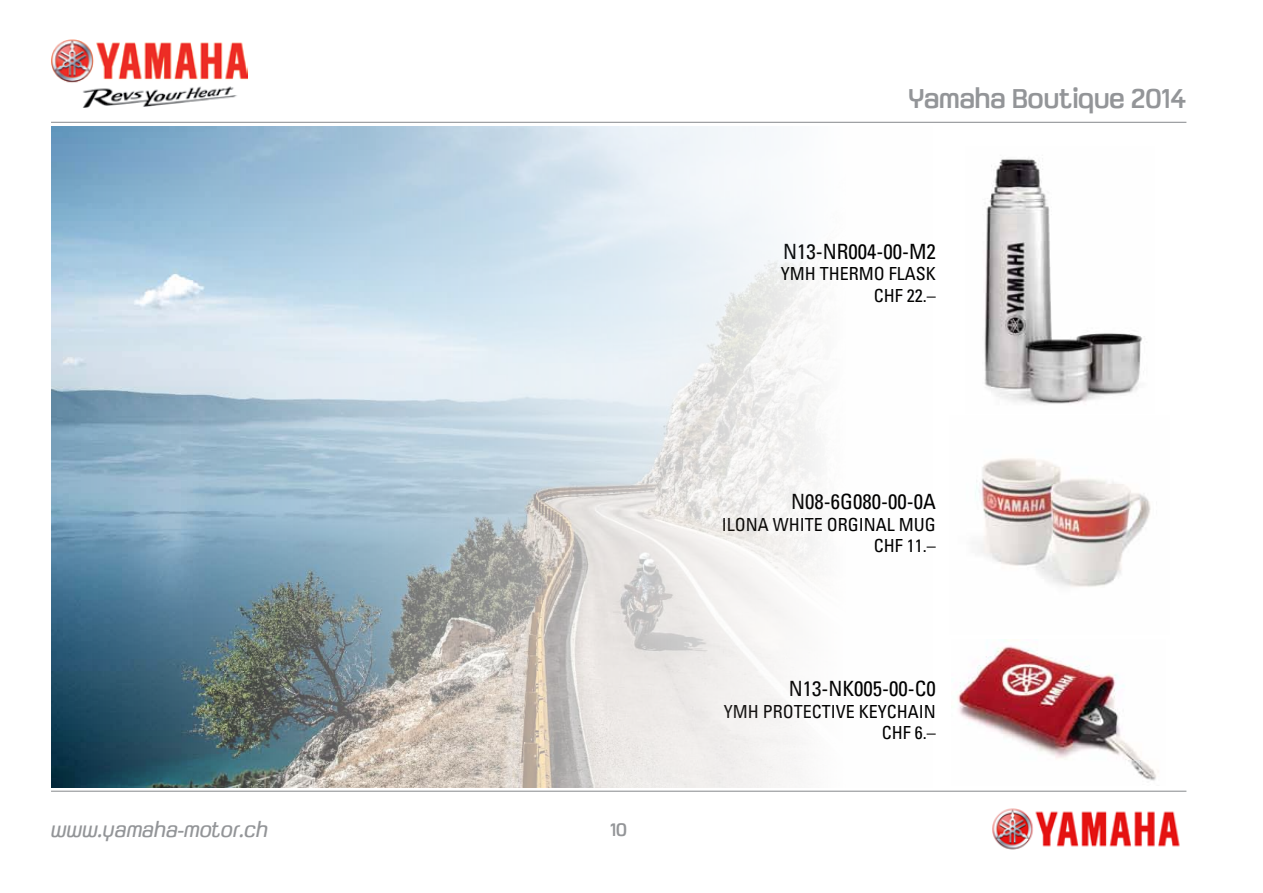
<style>
.page{position:relative;width:1263px;height:893px;background:#fff}
.page>*{position:absolute;margin:0;border:0;box-sizing:border-box;transform-origin:0 0}
.t1{font:27px "GFT Yamaha Motor";color:#939598}
.t2{font:condensed 21px "Univers LT Std";color:#000}
.t3{font:italic 300 21px "GFT Yamaha Motor";color:#939598}
.t4{font:condensed 18px/21.6px "Univers LT Std";color:#000;text-align:right}
.t5{font:18px "GFT Yamaha Motor";color:#939598}
</style>
<div class="page">
<img style="left:51px;top:40px;width:197px;height:68px">
<img style="left:992px;top:808px;width:188px;height:42px">
<hr style="left:51px;top:122px;width:1135px;height:1px;background:#939598">
<hr style="left:51px;top:791px;width:1135px;height:1px;background:#939598">
<img style="left:984px;top:158px;width:158px;height:246px">
<img style="left:975px;top:458px;width:176px;height:129px">
<img style="left:957px;top:639px;width:202px;height:142px">
<img style="left:51px;top:126px;width:767px;height:661px">
<p class="t3" style="left:51px;top:817px;width:218px">www.yamaha-motor.ch</p>
<p class="t5" style="left:610px;top:817px;width:18px">10</p>
<h1 class="t1" style="left:908px;top:81px;width:279px">Yamaha Boutique 2014</h1>
<p class="t2" style="left:783px;top:238px;width:154px">N13-NR004-00-M2</p>
<p class="t4" style="left:781px;top:263px;width:156px">YMH THERMO FLASK<br>CHF 22.–</p>
<p class="t2" style="left:791px;top:488px;width:146px">N08-6G080-00-0A</p>
<p class="t4" style="left:722px;top:513px;width:215px">ILONA WHITE ORGINAL MUG<br>CHF 11.–</p>
<p class="t2" style="left:789px;top:675px;width:148px">N13-NK005-00-C0</p>
<p class="t4" style="left:724px;top:700px;width:214px">YMH PROTECTIVE KEYCHAIN<br>CHF 6.–</p>
</div>
